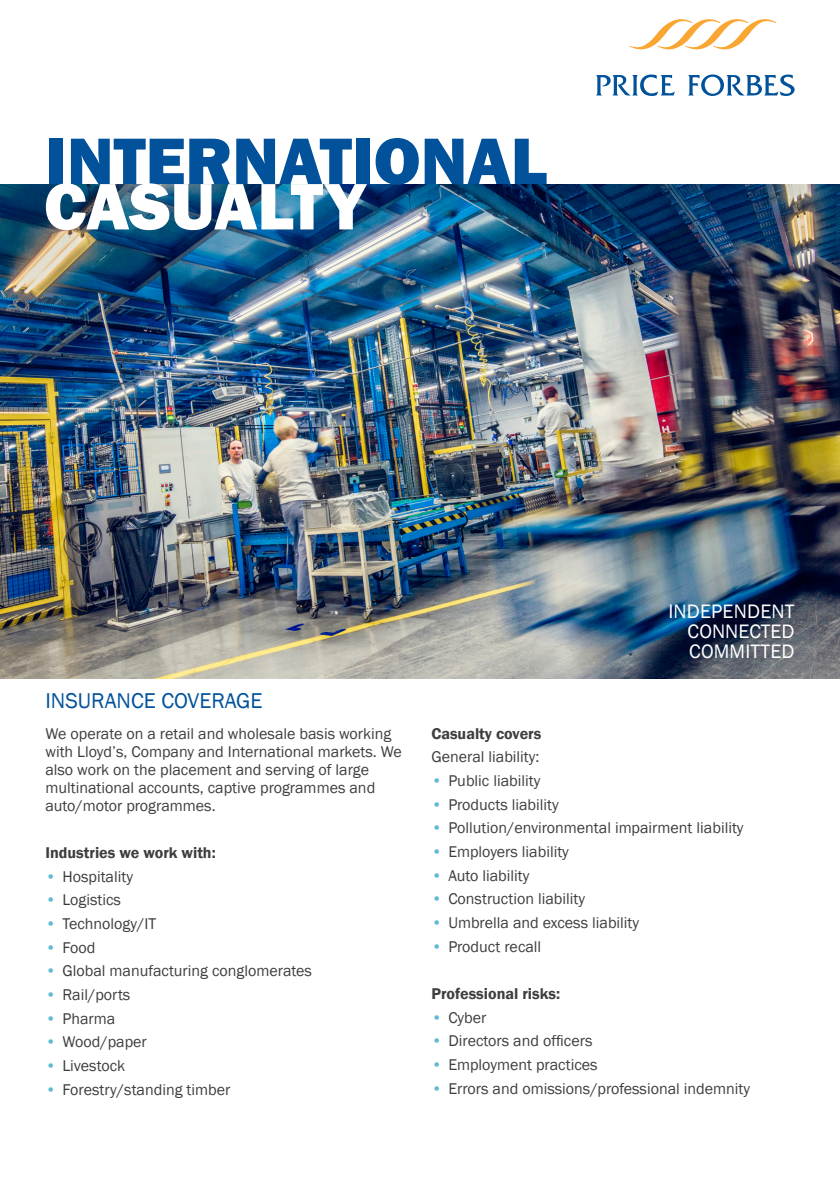
<style>
.page{position:relative;width:840px;height:1191px;background:#fff}
.page>*{position:absolute;margin:0;border:0;box-sizing:border-box;transform-origin:0 0}
.t1{font:800 68px "Franklin Gothic";color:#01529a}
.t2{font:800 68px "Franklin Gothic";color:#fff}
.t3{font:22px "Franklin Gothic";color:#01529a}
.t4{font:20px/20px "Franklin Gothic";letter-spacing:.01em;color:#fff;text-align:justify}
.Body_Copy_Bullets{font:16px/18px "Franklin Gothic";color:#3e3e3f}
.Body_Copy_Bullets-2{font:600 16px "Franklin Gothic";color:#3e3e3f}
.s1{font-weight:600;color:#5fb9d3}
</style>
<div class="page">
<img style="left:0;top:184px;width:839px;height:495px">
<svg style="left:596px;top:75px;width:78px;height:21px"></svg>
<svg style="left:688px;top:74px;width:106px;height:22px"></svg>
<svg style="left:629px;top:19px;width:146px;height:31px"></svg>
<h1 class="t1" style="left:45px;top:117px;width:503px">INTERNATIONAL</h1>
<h1 class="t2" style="left:44px;top:163px;width:323px">CASUALTY</h1>
<h2 class="t3" style="left:45px;top:687px;width:218px">INSURANCE COVERAGE</h2>
<p class="t4" style="left:687px;top:601px;width:108px;text-indent:-19px">INDEPENDENT CONNECTED COMMITTED</p>
<p class="Body_Copy_Bullets" style="left:45px;top:724px;width:358px">We operate on a retail and wholesale basis working with Lloyd’s, Company and International markets. We also work on the placement and serving of large multinational accounts, captive programmes and auto/motor programmes.</p>
<p class="Body_Copy_Bullets-2" style="left:45px;top:842px;width:172px">Industries we work with:</p>
<p class="Body_Copy_Bullets" style="left:45px;top:867px;width:89px"><span class="s1">•</span> Hospitality</p>
<p class="Body_Copy_Bullets" style="left:45px;top:891px;width:77px"><span class="s1">•</span> Logistics</p>
<p class="Body_Copy_Bullets" style="left:45px;top:915px;width:112px"><span class="s1">•</span> Technology/IT</p>
<p class="Body_Copy_Bullets" style="left:45px;top:938px;width:52px"><span class="s1">•</span> Food</p>
<p class="Body_Copy_Bullets" style="left:45px;top:962px;width:268px"><span class="s1">•</span> Global manufacturing conglomerates</p>
<p class="Body_Copy_Bullets" style="left:45px;top:986px;width:86px"><span class="s1">•</span> Rail/ports</p>
<p class="Body_Copy_Bullets" style="left:45px;top:1009px;width:71px"><span class="s1">•</span> Pharma</p>
<p class="Body_Copy_Bullets" style="left:45px;top:1033px;width:103px"><span class="s1">•</span> Wood/paper</p>
<p class="Body_Copy_Bullets" style="left:45px;top:1057px;width:81px"><span class="s1">•</span> Livestock</p>
<p class="Body_Copy_Bullets" style="left:45px;top:1080px;width:186px"><span class="s1">•</span> Forestry/standing timber</p>
<p class="Body_Copy_Bullets-2" style="left:431px;top:723px;width:112px">Casualty covers</p>
<p class="Body_Copy_Bullets" style="left:431px;top:748px;width:110px">General liability:</p>
<p class="Body_Copy_Bullets" style="left:431px;top:772px;width:110px"><span class="s1">•</span> Public liability</p>
<p class="Body_Copy_Bullets" style="left:431px;top:795px;width:129px"><span class="s1">•</span> Products liability</p>
<p class="Body_Copy_Bullets" style="left:431px;top:819px;width:313px"><span class="s1">•</span> Pollution/environmental impairment liability</p>
<p class="Body_Copy_Bullets" style="left:431px;top:843px;width:139px"><span class="s1">•</span> Employers liability</p>
<p class="Body_Copy_Bullets" style="left:431px;top:866px;width:99px"><span class="s1">•</span> Auto liability</p>
<p class="Body_Copy_Bullets" style="left:431px;top:890px;width:155px"><span class="s1">•</span> Construction liability</p>
<p class="Body_Copy_Bullets" style="left:431px;top:914px;width:209px"><span class="s1">•</span> Umbrella and excess liability</p>
<p class="Body_Copy_Bullets" style="left:431px;top:937px;width:111px"><span class="s1">•</span> Product recall</p>
<p class="Body_Copy_Bullets-2" style="left:431px;top:983px;width:130px">Professional risks:</p>
<p class="Body_Copy_Bullets" style="left:431px;top:1008px;width:57px"><span class="s1">•</span> Cyber</p>
<p class="Body_Copy_Bullets" style="left:431px;top:1032px;width:163px"><span class="s1">•</span> Directors and officers</p>
<p class="Body_Copy_Bullets" style="left:431px;top:1056px;width:168px"><span class="s1">•</span> Employment practices</p>
<p class="Body_Copy_Bullets" style="left:431px;top:1079px;width:320px"><span class="s1">•</span> Errors and omissions/professional indemnity</p>
</div>
